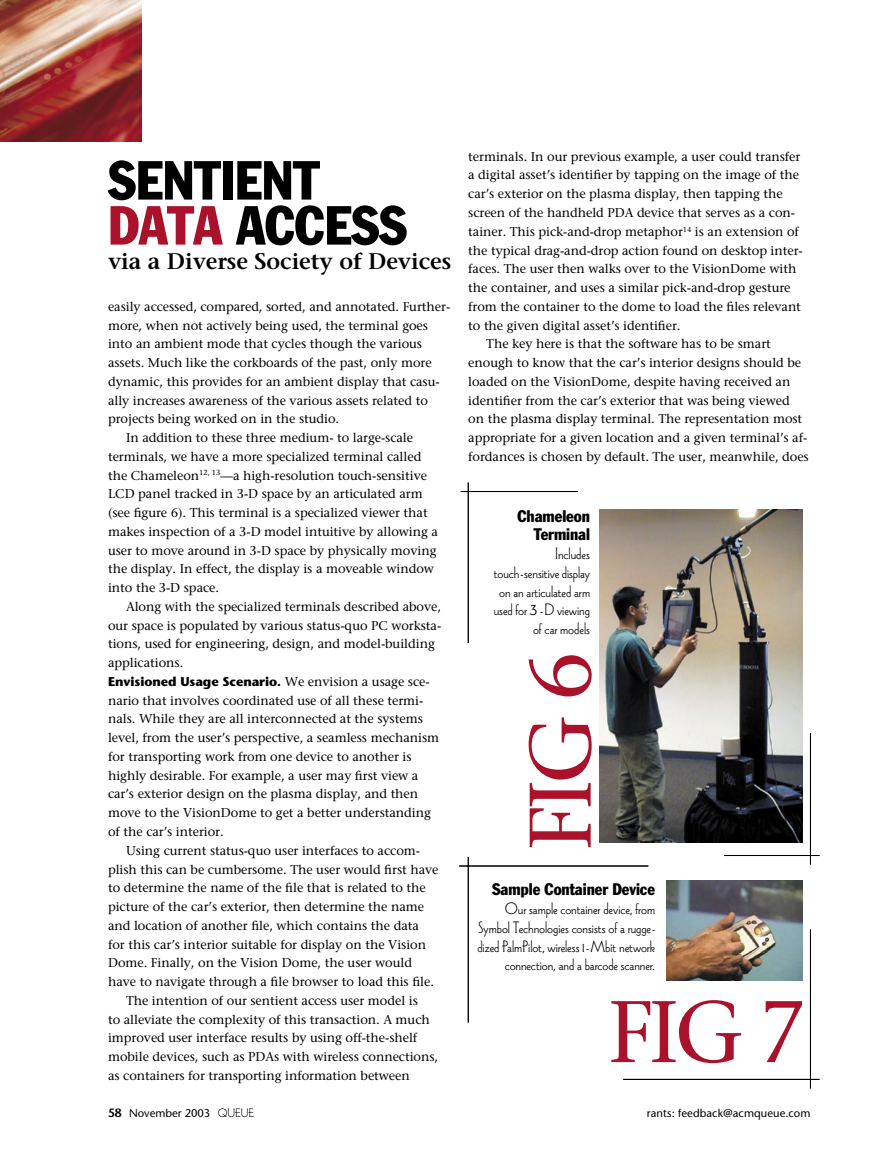
<style>
.page{position:relative;width:878px;height:1175px;background:#fff}
.page>*{position:absolute;margin:0;border:0;box-sizing:border-box;transform-origin:0 0}
.Queue_body_copy{font:87px "Stone Serif";letter-spacing:-.05em;color:#a9122a}
.t1{font:condensed 54px "Franklin Gothic";letter-spacing:-.005em;color:#000}
.t2{font:600 22.5px "Stone Serif";letter-spacing:-.005em;color:#000}
.t3{font:17.25px/18.8px "Wade Sans Light Plain";letter-spacing:-.005em;color:#000;text-align:right}
.t4{font:condensed 16.5px/18.8px "Franklin Gothic";letter-spacing:-.005em;color:#000;text-align:right}
.Queue_body_copy-2{font:12.75px/18.8px "Stone Serif";letter-spacing:-.005em;color:#000}
.Queue_body_copy-no_indent{font:12.75px/18.8px "Stone Serif";letter-spacing:-.005em;color:#000}
.t5{font:11.25px "Stone Sans";letter-spacing:.005em;color:#000}
.s1{color:#a9122a}
.s2{font-family:"Stone Sans";font-weight:700}
.s3{font-size:21px}
.s4{font-weight:600;font-size:12px}
.s5{font-family:"Wade Sans Light Plain";font-size:12.75px}
</style>
<div class="page">
<img style="left:0;top:0;width:141px;height:142px">
<hr style="left:810px;top:929px;width:1px;height:159px;background:#000">
<img style="left:666px;top:880px;width:136px;height:100px">
<hr style="left:468px;top:857px;width:1px;height:165px;background:#000">
<div style="left:463px;top:867px;width:202px;height:19px;background:#fff"></div>
<hr style="left:459px;top:865px;width:189px;height:1px;background:#000">
<div style="left:627px;top:1080px;width:209px;height:19px;background:#fff"></div>
<hr style="left:623px;top:1079px;width:196px;height:1px;background:#000">
<img style="left:599px;top:509px;width:203px;height:333px">
<hr style="left:468px;top:482px;width:1px;height:161px;background:#000">
<div style="left:464px;top:492px;width:131px;height:20px;background:#fff"></div>
<hr style="left:460px;top:491px;width:118px;height:1px;background:#000">
<hr style="left:810px;top:733px;width:1px;height:131px;background:#000">
<div style="left:728px;top:856px;width:108px;height:20px;background:#fff"></div>
<hr style="left:724px;top:855px;width:95px;height:1px;background:#000">
<p class="t1" style="left:108px;top:147px;width:213px">SENTIENT</p>
<p class="t1" style="left:108px;top:192px;width:300px"><span class="s1">DATA</span> ACCESS</p>
<p class="t2" style="left:108px;top:248px;width:345px">via a Diverse Society of Devices</p>
<p class="Queue_body_copy-2" style="left:108px;top:297px;width:344px">easily accessed, compared, sorted, and annotated. Further&shy;more, when not actively being used, the terminal goes into an ambient mode that cycles though the various assets. Much like the corkboards of the past, only more dynamic, this provides for an ambient display that casu&shy;ally increases awareness of the various assets related to projects being worked on in the studio.</p>
<p class="Queue_body_copy-2" style="left:108px;top:428px;width:331px;text-indent:18px">In addition to these three medium- to large-scale terminals, we have a more specialized terminal called the Chameleon<sup>12,</sup> <sup>13</sup>—a high-resolution touch-sensitive LCD panel tracked in 3-D space by an articulated arm (see figure 6). This terminal is a specialized viewer that makes inspection of a 3-D model intuitive by allowing a user to move around in 3-D space by physically moving the display. In effect, the display is a moveable window into the 3-D space.</p>
<p class="Queue_body_copy-2" style="left:108px;top:597px;width:335px;text-indent:18px">Along with the specialized terminals described above, our space is populated by various status-quo PC worksta&shy;tions, used for engineering, design, and model-building applications.</p>
<p class="Queue_body_copy-no_indent" style="left:108px;top:672px;width:333px"><span class="s2">Envisioned Usage Scenario.</span> We envision a usage sce&shy;nario that involves coordinated use of all these termi&shy;nals. While they are all interconnected at the systems level, from the user’s perspective, a seamless mechanism for transporting work from one device to another is highly desirable. For example, a user may first view a car’s exterior design on the plasma display, and then move to the VisionDome to get a better understanding of the car’s interior.</p>
<p class="Queue_body_copy-2" style="left:108px;top:840px;width:332px;text-indent:18px">Using current status-quo user interfaces to accom&shy;plish this can be cumbersome. The user would first have to determine the name of the file that is related to the picture of the car’s exterior, then determine the name and location of another file, which contains the data for this car’s interior suitable for display on the Vision Dome. Finally, on the Vision Dome, the user would have to navigate through a file browser to load this file.</p>
<p class="Queue_body_copy-2" style="left:108px;top:990px;width:331px;text-indent:18px">The intention of our sentient access user model is<br>to alleviate the complexity of this transaction. A much improved user interface results by using off-the-shelf mobile devices, such as PDAs with wireless connections, as containers for transporting information between</p>
<p class="Queue_body_copy-2" style="left:468px;top:147px;width:336px">terminals. In our previous example, a user could transfer a digital asset’s identifier by tapping on the image of the car’s exterior on the plasma display, then tapping the screen of the handheld PDA device that serves as a con&shy;tainer. This pick-and-drop metaphor<sup>14</sup> is an extension of the typical drag-and-drop action found on desktop inter&shy;faces. The user then walks over to the VisionDome with the container, and uses a similar pick-and-drop gesture from the container to the dome to load the files relevant to the given digital asset’s identifier.</p>
<p class="Queue_body_copy-2" style="left:468px;top:334px;width:342px;text-indent:18px">The key here is that the software has to be smart enough to know that the car’s interior designs should be loaded on the VisionDome, despite having received an identifier from the car’s exterior that was being viewed<br>on the plasma display terminal. The representation most appropriate for a given location and a given terminal’s af&shy;fordances is chosen by default. The user, meanwhile, does</p>
<p class="t4" style="left:517px;top:506px;width:74px">Chameleon<br>Terminal</p>
<p class="t3" style="left:555px;top:544px;width:36px">Includes</p>
<p class="t3" style="left:493px;top:562px;width:98px">touch-sensitive display on an articulated arm used for <span class="s3">3</span> -D viewing of car models</p>
<p class="Queue_body_copy" style="left:507px;top:850px;width:200px;rotate:-90deg">FIG 6</p>
<p class="t4" style="left:492px;top:879px;width:164px">Sample Container Device</p>
<p class="t3" style="left:477px;top:898px;width:179px">Our sample container device, from Symbol Technologies consists of a rugge&shy;dized PalmPilot, wireless 1-Mbit network connection, and a barcode scanner.</p>
<p class="Queue_body_copy" style="left:608px;top:978px;width:200px">FIG 7</p>
<p class="t5" style="left:108px;top:1106px;width:147px"><span class="s4">58</span> November 2003 <span class="s5">QUEUE</span></p>
<p class="t5" style="left:646px;top:1106px;width:165px">rants: feedback@acmqueue.com</p>
</div>
